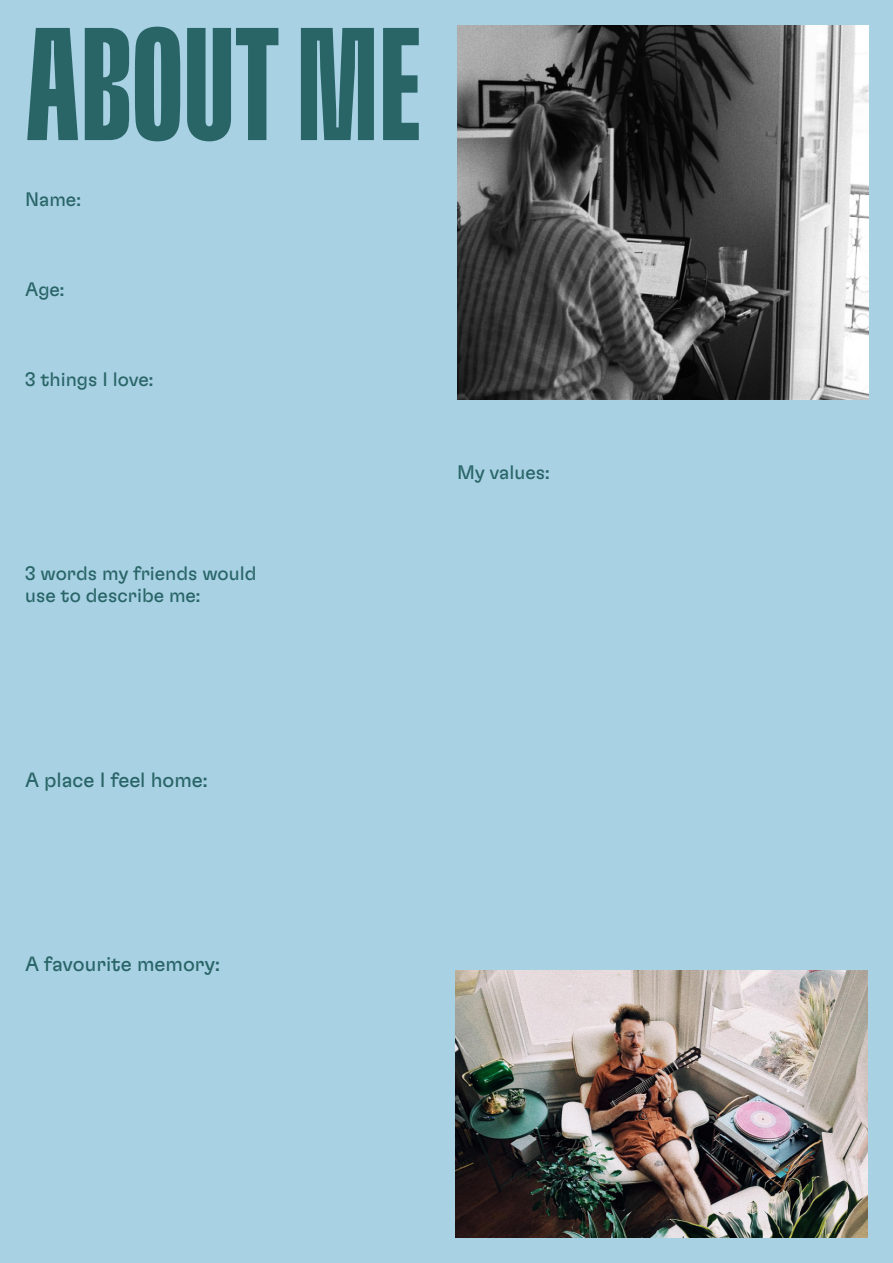
<style>
.page{position:relative;width:893px;height:1263px;background:#a8d1e4}
.page>*{position:absolute;margin:0;border:0;box-sizing:border-box;transform-origin:0 0}
.t1{font:160.2px "GT Flexa X Cm Bd";color:#296567}
.t2{font:20.55px "GT Flexa";color:#296567}
.t3{font:19.5px/22.5px "GT Flexa";color:#296567}
</style>
<div class="page">
<img style="left:457px;top:25px;width:412px;height:375px">
<img style="left:455px;top:970px;width:412px;height:267px">
<h1 class="t1" style="left:25px;top:-8px;width:397px">ABOUT ME</h1>
<p class="t3" style="left:25px;top:187px;width:57px">Name:</p>
<p class="t3" style="left:25px;top:277px;width:41px">Age:</p>
<p class="t3" style="left:25px;top:367px;width:130px">3 things I love:</p>
<p class="t3" style="left:25px;top:561px;width:233px">3 words my friends would use to describe me:</p>
<p class="t3" style="left:457px;top:460px;width:94px">My values:</p>
<p class="t2" style="left:25px;top:767px;width:184px">A place I feel home:</p>
<p class="t2" style="left:25px;top:951px;width:196px">A favourite memory:</p>
</div>
